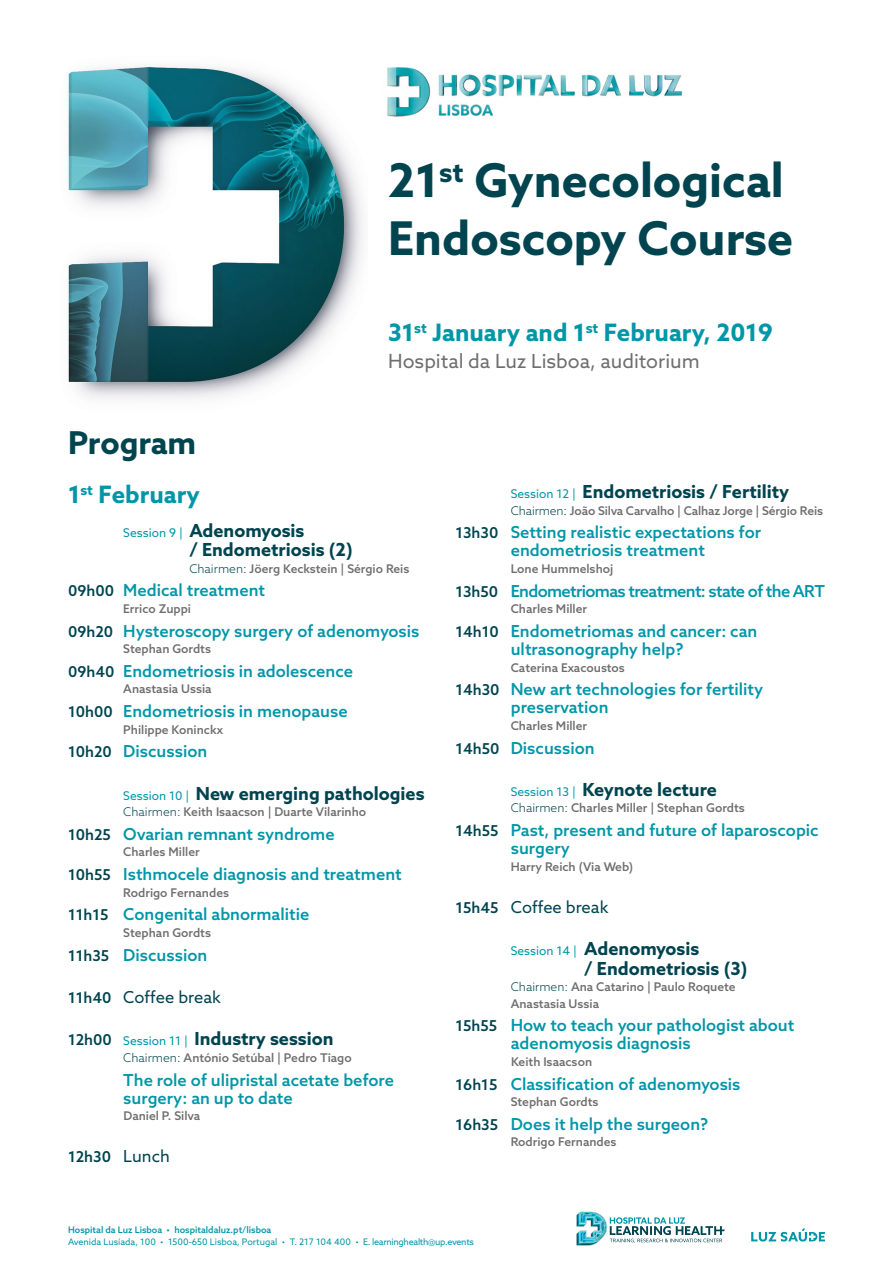
<style>
.page{position:relative;width:893px;height:1263px;background:#fff}
.page>*{position:absolute;margin:0;border:0;box-sizing:border-box;transform-origin:0 0}
.t1{font:700 46.5px/57px "Azo Sans";color:#00444f}
.t2{font:700 31.5px "Azo Sans";letter-spacing:-.005em;color:#00444f}
.t3{font:700 24px "Azo Sans";color:#0096a8}
.t4{font:19.5px "Azo Sans";color:#706f6f}
.t5{font:700 18px/19.5px "Azo Sans";color:#00444f}
.t6{font:500 16.5px/18px "Azo Sans";color:#0096a8}
.t7{font:500 16.5px "Azo Sans";letter-spacing:-.04em;color:#0096a8}
.t8{font:16.5px "Azo Sans";color:#00444f}
.t9{font:500 15px "Azo Sans";color:#00444f}
.t10{font:500 12px/16.5px "Azo Sans";color:#706f6f}
.t11{font:9px "Azo Sans";color:#0096a8}
.t12{font:500 9px "Azo Sans";color:#0096a8}
.s1{font-weight:400;font-size:12px;color:#0096a8}
.s2{font-weight:300;color:#00444f}
.s3{font-size:15px;color:#00444f}
.s4{font-weight:500;font-size:15px}
.s5{font-weight:400;font-size:16.5px}
</style>
<div class="page">
<img style="left:387px;top:67px;width:296px;height:50px">
<img style="left:68px;top:65px;width:296px;height:335px">
<svg style="left:751px;top:1228px;width:74px;height:13px"></svg>
<svg style="left:612px;top:1217px;width:113px;height:26px"></svg>
<img style="left:576px;top:1211px;width:36px;height:35px">
<h1 class="t1" style="left:388px;top:152px;width:407px">21<sup>st</sup> Gynecological<br>Endoscopy Course</h1>
<h2 class="t2" style="left:68px;top:422px;width:130px">Program</h2>
<h3 class="t3" style="left:388px;top:316px;width:386px">31<sup>st</sup> January and 1<sup>st</sup> February, 2019</h3>
<p class="t4" style="left:388px;top:348px;width:313px">Hospital da Luz Lisboa, auditorium</p>
<h3 class="t3" style="left:68px;top:478px;width:133px">1<sup>st</sup> February</h3>
<p class="t5" style="left:189px;top:520px;width:165px;text-indent:-66px"><span class="s1">Session 9 |</span> Adenomyosis<br>/ Endometriosis (2)</p>
<p class="t10" style="left:189px;top:560px;width:222px"><span class="s2">Chairmen:</span> Jöerg Keckstein | Sérgio Reis</p>
<p class="t6" style="left:68px;top:581px;width:199px"><span class="s3">09h00</span> Medical treatment</p>
<p class="t10" style="left:123px;top:600px;width:69px">Errico Zuppi</p>
<p class="t6" style="left:68px;top:621px;width:353px"><span class="s3">09h20</span> Hysteroscopy surgery of adenomyosis</p>
<p class="t10" style="left:123px;top:640px;width:89px">Stephan Gordts</p>
<p class="t6" style="left:68px;top:662px;width:287px"><span class="s3">09h40</span> Endometriosis in adolescence</p>
<p class="t10" style="left:123px;top:681px;width:90px">Anastasia Ussia</p>
<p class="t6" style="left:68px;top:702px;width:281px"><span class="s3">10h00</span> Endometriosis in menopause</p>
<p class="t10" style="left:123px;top:721px;width:101px">Philippe Koninckx</p>
<p class="t6" style="left:68px;top:742px;width:141px"><span class="s3">10h20</span> Discussion</p>
<p class="t5" style="left:123px;top:783px;width:303px"><span class="s1">Session 10 |</span> New emerging pathologies</p>
<p class="t10" style="left:123px;top:803px;width:244px"><span class="s2">Chairmen:</span> Keith Isaacson | Duarte Vilarinho</p>
<p class="t6" style="left:68px;top:825px;width:268px"><span class="s3">10h25</span> Ovarian remnant syndrome</p>
<p class="t10" style="left:123px;top:844px;width:78px">Charles Miller</p>
<p class="t6" style="left:68px;top:865px;width:335px"><span class="s3">10h55</span> Isthmocele diagnosis and treatment</p>
<p class="t10" style="left:123px;top:884px;width:107px">Rodrigo Fernandes</p>
<p class="t6" style="left:68px;top:905px;width:243px"><span class="s3">11h15</span> Congenital abnormalitie</p>
<p class="t10" style="left:123px;top:924px;width:89px">Stephan Gordts</p>
<p class="t6" style="left:68px;top:945px;width:141px"><span class="s3">11h35</span> Discussion</p>
<p class="t8" style="left:68px;top:986px;width:154px"><span class="s4">11h40</span> Coffee break</p>
<p class="t5" style="left:68px;top:1029px;width:267px"><span class="s4">12h00</span> <span class="s1">Session 11 |</span> Industry session</p>
<p class="t10" style="left:123px;top:1049px;width:230px"><span class="s2">Chairmen:</span> António Setúbal | Pedro Tiago</p>
<p class="t6" style="left:123px;top:1070px;width:272px">The role of ulipristal acetate before surgery: an up to date</p>
<p class="t10" style="left:124px;top:1107px;width:78px">Daniel P. Silva</p>
<p class="t9" style="left:68px;top:1147px;width:103px">12h30 <span class="s5">Lunch</span></p>
<p class="t5" style="left:511px;top:482px;width:280px"><span class="s1">Session 12 |</span> Endometriosis / Fertility</p>
<p class="t10" style="left:511px;top:502px;width:314px"><span class="s2">Chairmen:</span> João Silva Carvalho | Calhaz Jorge | Sérgio Reis</p>
<p class="t6" style="left:455px;top:523px;width:307px;text-align:center"><span class="s3">13h30</span> Setting realistic expectations for endometriosis treatment</p>
<p class="t10" style="left:511px;top:560px;width:104px">Lone Hummelshoj</p>
<p class="t7" style="left:455px;top:580px;width:371px"><span class="s3">13h50</span> Endometriomas treatment: state of the ART</p>
<p class="t10" style="left:511px;top:600px;width:78px">Charles Miller</p>
<p class="t6" style="left:511px;top:622px;width:248px;text-indent:-55px"><span class="s3">14h10</span> Endometriomas and cancer: can ultrasonography help?</p>
<p class="t10" style="left:511px;top:659px;width:116px">Caterina Exacoustos</p>
<p class="t6" style="left:511px;top:680px;width:254px;text-indent:-55px"><span class="s3">14h30</span> New art technologies for fertility preservation</p>
<p class="t10" style="left:511px;top:717px;width:78px">Charles Miller</p>
<p class="t6" style="left:455px;top:738px;width:141px"><span class="s3">14h50</span> Discussion</p>
<p class="t5" style="left:511px;top:779px;width:208px"><span class="s1">Session 13 |</span> Keynote lecture</p>
<p class="t10" style="left:511px;top:799px;width:236px"><span class="s2">Chairmen:</span> Charles Miller | Stephan Gordts</p>
<p class="t6" style="left:511px;top:821px;width:309px;text-indent:-55px"><span class="s3">14h55</span> Past, present and future of laparoscopic surgery</p>
<p class="t10" style="left:511px;top:858px;width:124px">Harry Reich (Via Web)</p>
<p class="t8" style="left:455px;top:896px;width:154px"><span class="s4">15h45</span> Coffee break</p>
<p class="t5" style="left:584px;top:938px;width:165px;text-indent:-73px"><span class="s1">Session 14 |</span> Adenomyosis<br>/ Endometriosis (3)</p>
<p class="t10" style="left:511px;top:978px;width:226px"><span class="s2">Chairmen:</span> Ana Catarino | Paulo Roquete<br>Anastasia Ussia</p>
<p class="t6" style="left:511px;top:1016px;width:285px;text-indent:-55px"><span class="s3">15h55</span> How to teach your pathologist about adenomyosis diagnosis</p>
<p class="t10" style="left:511px;top:1053px;width:83px">Keith Isaacson</p>
<p class="t6" style="left:455px;top:1074px;width:287px"><span class="s3">16h15</span> Classification of adenomyosis</p>
<p class="t10" style="left:511px;top:1093px;width:89px">Stephan Gordts</p>
<p class="t6" style="left:455px;top:1115px;width:254px"><span class="s3">16h35</span> Does it help the surgeon?</p>
<p class="t10" style="left:511px;top:1134px;width:107px">Rodrigo Fernandes</p>
<p class="t12" style="left:68px;top:1223px;width:205px">Hospital da Luz Lisboa • hospitaldaluz.pt/lisboa</p>
<p class="t11" style="left:68px;top:1235px;width:408px">Avenida Lusíada, 100 • 1500-650 Lisboa, Portugal • T. 217 104 400 • E. learninghealth@up.events</p>
</div>
